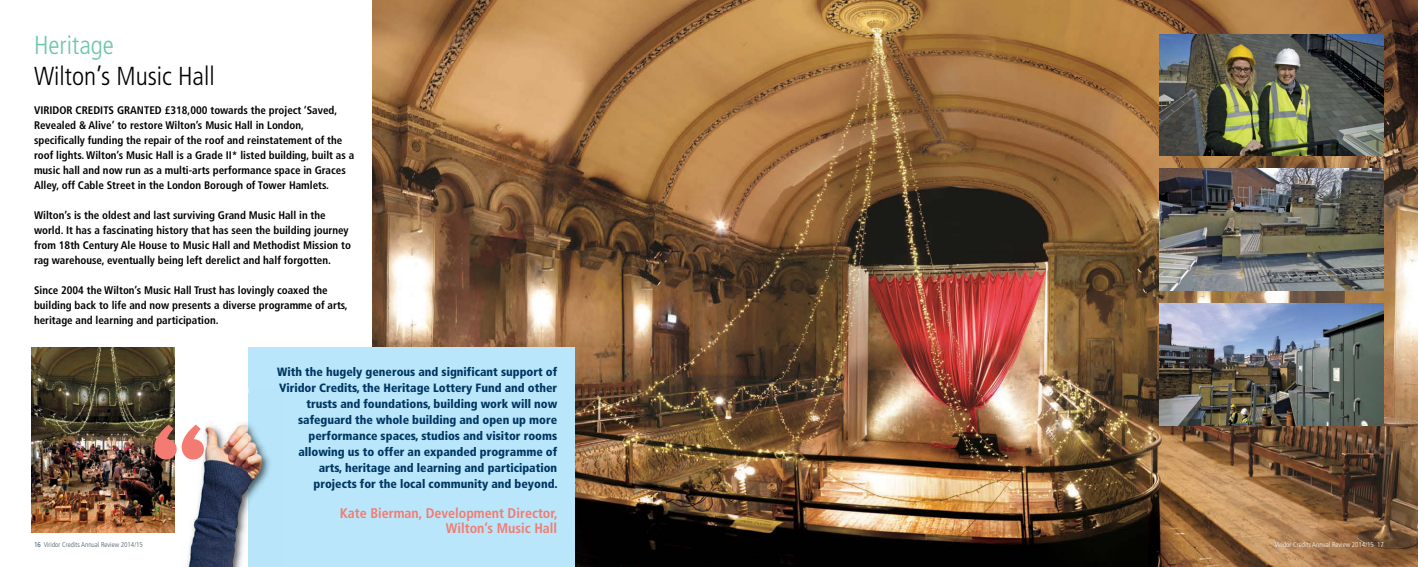
<style>
.page{position:relative;width:1418px;height:567px;background:#fff}
.page>*{position:absolute;margin:0;border:0;box-sizing:border-box;transform-origin:0 0}
.t1{font:700 106px "Aachen LT";color:#f37b72}
.t2{font:300 condensed 26px "Frutiger";color:#000}
.t3{font:300 condensed 26px "Frutiger";color:#6ec6a8}
.t4{font:700 condensed 14px "Frutiger";color:#f37b72}
.t5{font:900 condensed 12px/16px "Frutiger";color:#003762;text-align:right}
.t6{font:700 condensed 11px/15px "Frutiger";color:#000}
.t7{font:300 condensed 7px "Frutiger";color:#49575f}
.t8{font:300 condensed 7px "Frutiger";color:#fff}
.s1{color:#003762}
</style>
<div class="page">
<img style="left:372px;top:0;width:1045px;height:567px">
<div style="left:249px;top:347px;width:326px;height:220px;background:#b9e6fa"></div>
<img style="left:187px;top:394px;width:83px;height:173px">
<img style="left:1159px;top:34px;width:224px;height:122px">
<img style="left:1159px;top:169px;width:224px;height:121px">
<img style="left:1159px;top:303px;width:224px;height:122px">
<img style="left:31px;top:347px;width:144px;height:186px">
<h2 class="t3" style="left:34px;top:34px;width:81px">Heritage</h2>
<h2 class="t2" style="left:34px;top:65px;width:182px">Wilton’s Music Hall</h2>
<p class="t6" style="left:34px;top:104px;width:322px">VIRIDOR CREDITS GRANTED £318,000 towards the project ‘Saved, Revealed &amp; Alive’ to restore Wilton’s Music Hall in London, specifically funding the repair of the roof and reinstatement of the roof lights. Wilton’s Music Hall is a Grade II* listed building, built as a music hall and now run as a multi-arts performance space in Graces Alley, off Cable Street in the London Borough of Tower Hamlets.</p>
<p class="t6" style="left:34px;top:209px;width:318px">Wilton’s is the oldest and last surviving Grand Music Hall in the world. It has a fascinating history that has seen the building journey from 18th Century Ale House to Music Hall and Methodist Mission to rag warehouse, eventually being left derelict and half forgotten.</p>
<p class="t6" style="left:34px;top:284px;width:315px">Since 2004 the Wilton’s Music Hall Trust has lovingly coaxed the building back to life and now presents a diverse programme of arts, heritage and learning and participation.</p>
<h1 class="t1" style="left:147px;top:419px;width:65px">“</h1>
<p class="t7" style="left:34px;top:541px;width:110px"><span class="s1">16</span> Viridor Credits Annual Review 2014/15</p>
<p class="t5" style="left:277px;top:364px;width:282px">With the hugely generous and significant support of Viridor Credits, the Heritage Lottery Fund and other trusts and foundations, building work will now safeguard the whole building and open up more performance spaces, studios and visitor rooms allowing us to offer an expanded programme of arts, heritage and learning and participation projects for the local community and beyond.</p>
<p class="t4" style="left:340px;top:507px;width:219px">Kate Bierman, Development Director,</p>
<p class="t4" style="left:446px;top:522px;width:113px">Wilton’s Music Hall</p>
<p class="t8" style="left:1274px;top:541px;width:111px">Viridor Credits Annual Review 2014/15 17</p>
</div>
